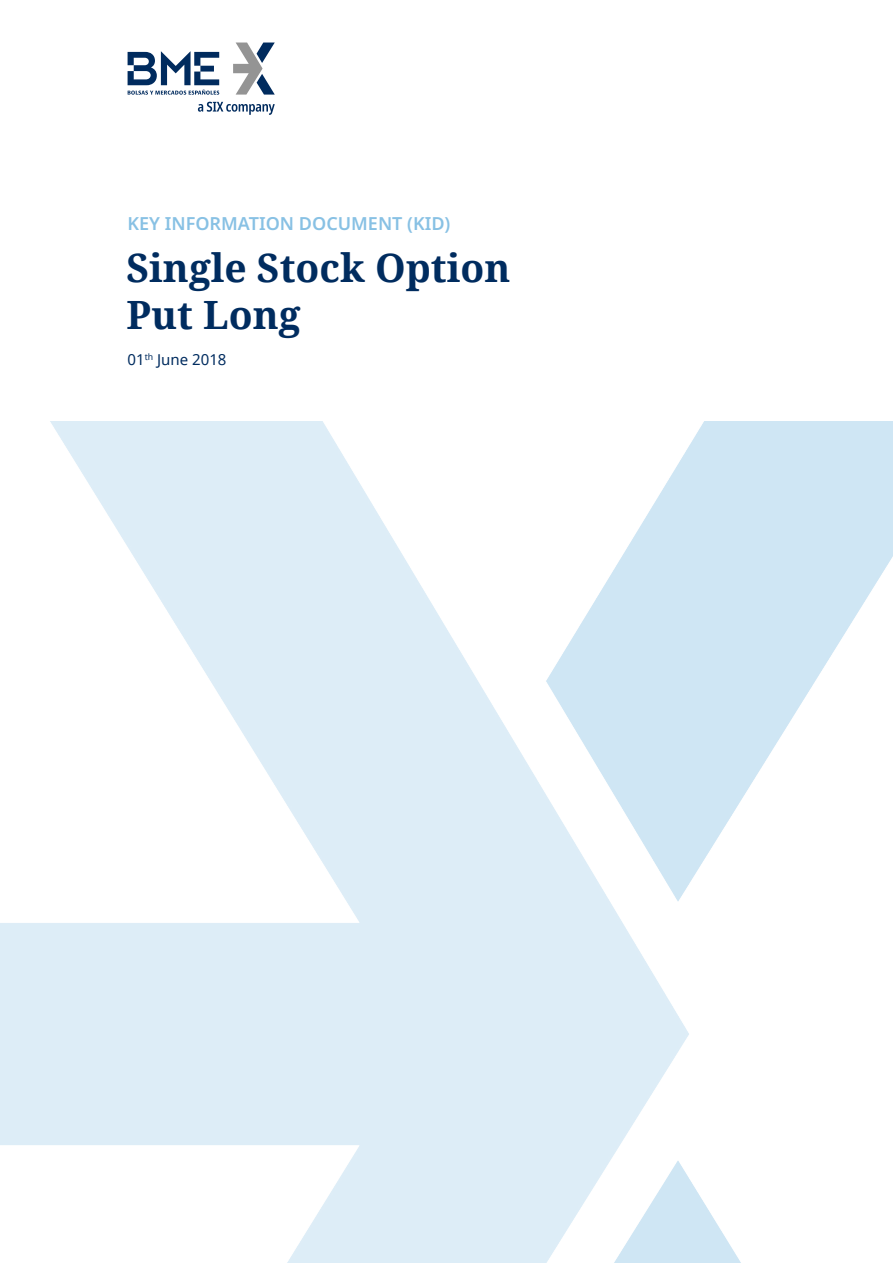
<style>
.page{position:relative;width:893px;height:1263px;background:#fff}
.page>*{position:absolute;margin:0;border:0;box-sizing:border-box;transform-origin:0 0}
.t1{font:700 39px/46.8px "Noto Serif";color:#002c5f}
.t2{font:600 18px "Noto Sans";color:#88c1e4}
.t3{font:15px "Noto Sans";color:#002c5f}
</style>
<div class="page">
<svg style="left:198px;top:102px;width:77px;height:13px"></svg>
<svg style="left:233px;top:43px;width:42px;height:52px"></svg>
<svg style="left:128px;top:51px;width:91px;height:44px"></svg>
<p class="t2" style="left:128px;top:213px;width:324px">KEY INFORMATION DOCUMENT (KID)</p>
<h1 class="t1" style="left:126px;top:243px;width:385px">Single Stock Option<br>Put Long</h1>
<p class="t3" style="left:128px;top:349px;width:100px">01<sup>th</sup> June 2018</p>
</div>
